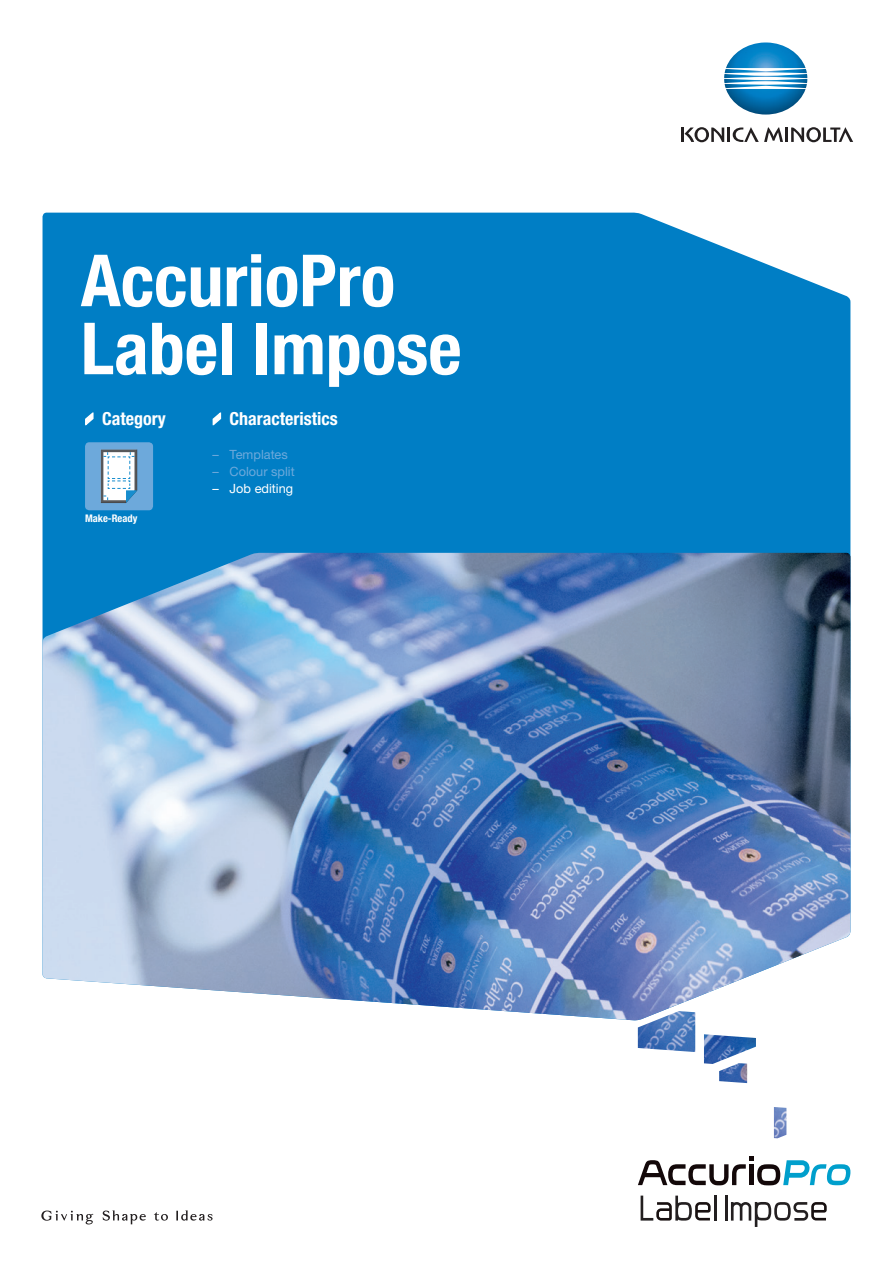
<style>
.page{position:relative;width:893px;height:1263px;background:#fff}
.page>*{position:absolute;margin:0;border:0;box-sizing:border-box;transform-origin:0 0}
.Bro_Title_HEAD_BoldC{font:700 condensed 72px/68.1px "Helvetica Neue LTW1 G";color:#fff}
.Bro_Inside_SUBHEAD_W{font:700 condensed 18px "Helvetica Neue LTW1 G";color:#fff}
.Bro_Inside_COPY_BULL{font:12.75px "Helvetica Neue LTW1 G";color:#6da9db}
.Bro_Inside_COPY_BULL-2{font:12.75px "Helvetica Neue LTW1 G";color:#fff}
.Bro_Inside_ICON_SUBL{font:700 condensed 10.5px "Helvetica Neue LTW1 G";color:#fff}
</style>
<div class="page">
<div style="left:43px;top:213px;width:807px;height:340px;background:#007ec5"></div>
<img style="left:724px;top:42px;width:83px;height:73px">
<hr style="left:785px;top:128px;width:3px;height:14px;background:#231f20">
<svg style="left:791px;top:127px;width:62px;height:15px"></svg>
<svg style="left:681px;top:127px;width:102px;height:15px"></svg>
<svg style="left:103px;top:1210px;width:43px;height:14px"></svg>
<svg style="left:176px;top:1210px;width:37px;height:10px"></svg>
<svg style="left:41px;top:1210px;width:52px;height:14px"></svg>
<svg style="left:154px;top:1212px;width:14px;height:9px"></svg>
<img style="left:43px;top:553px;width:807px;height:467px">
<svg style="left:84px;top:410px;width:10px;height:17px"></svg>
<svg style="left:211px;top:410px;width:11px;height:17px"></svg>
<img style="left:638px;top:1011px;width:148px;height:127px">
<div style="left:85px;top:442px;width:68px;height:68px;background:#6da9db;border-radius:4px"></div>
<svg style="left:100px;top:449px;width:38px;height:54px"></svg>
<svg style="left:101px;top:449px;width:36px;height:54px;background:#c2d0d8"></svg>
<svg style="left:638px;top:1157px;width:213px;height:28px"></svg>
<hr style="left:725px;top:1195px;width:2px;height:25px;background:#231f20">
<svg style="left:731px;top:1202px;width:96px;height:25px"></svg>
<hr style="left:714px;top:1195px;width:3px;height:25px;background:#231f20">
<svg style="left:641px;top:1195px;width:70px;height:25px"></svg>
<p class="Bro_Title_HEAD_BoldC" style="left:81px;top:247px;width:382px">AccurioPro<br>Label Impose</p>
<p class="Bro_Inside_SUBHEAD_W" style="left:102px;top:408px;width:65px">Category</p>
<p class="Bro_Inside_SUBHEAD_W" style="left:230px;top:408px;width:110px">Characteristics</p>
<p class="Bro_Inside_ICON_SUBL" style="left:85px;top:512px;width:54px">Make-Ready</p>
<p class="Bro_Inside_COPY_BULL" style="left:213px;top:447px;width:77px">– Templates</p>
<p class="Bro_Inside_COPY_BULL" style="left:213px;top:464px;width:84px">– Colour split</p>
<p class="Bro_Inside_COPY_BULL-2" style="left:213px;top:481px;width:82px">– Job editing</p>
</div>
